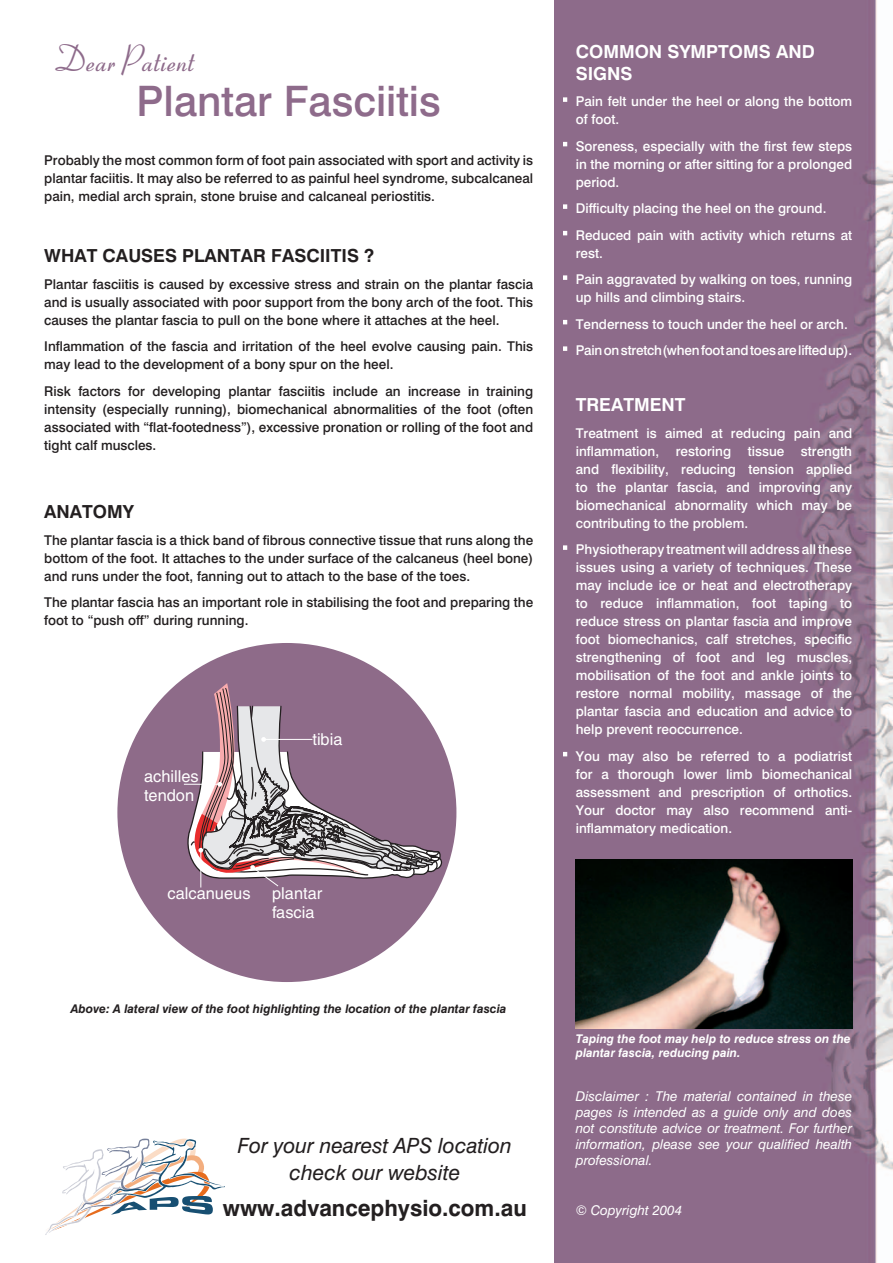
<style>
.page{position:relative;width:893px;height:1263px;background:#fff}
.page>*{position:absolute;margin:0;border:0;box-sizing:border-box;transform-origin:0 0}
.t1{font:42px "Swiss 721 Medium BT";color:#8e6b8b}
.t2{font:italic 36px "Coronet";color:#8e6b8b}
.t3{font:22.5px "Swiss 721 Bold BT";color:#231f20}
.t4{font:21px/27px "Swiss 721 Italic BT";color:#231f20;text-align:center}
.t5{font:18px "Swiss 721 Bold BT";color:#231f20}
.t6{font:18px/21.6px "Swiss 721 Bold BT";color:#fff}
.t7{font:16.35px/18.9px "Helvetica";color:#fff}
.t8{font:13.5px/18px "Swiss 721 Medium BT";color:#fff}
.t9{font:13.5px/18px "Swiss 721 Medium BT";color:#231f20;text-align:justify}
.t10{font:13.5px/16.2px "Swiss 721 Italic BT";color:#fff;text-align:justify}
.t11{font:12px "Swiss 721 Bold Italic BT";color:#231f20}
.t12{font:12px/14.4px "Swiss 721 Bold Italic BT";color:#fff}
</style>
<div class="page">
<img style="left:554px;top:0;width:339px;height:1263px">
<svg style="left:563px;top:97px;width:4px;height:5px"></svg>
<svg style="left:563px;top:142px;width:4px;height:4px"></svg>
<svg style="left:563px;top:204px;width:4px;height:5px"></svg>
<svg style="left:563px;top:231px;width:4px;height:4px"></svg>
<svg style="left:563px;top:275px;width:4px;height:5px"></svg>
<svg style="left:563px;top:320px;width:4px;height:4px"></svg>
<svg style="left:563px;top:346px;width:4px;height:5px"></svg>
<svg style="left:563px;top:545px;width:4px;height:5px"></svg>
<svg style="left:563px;top:752px;width:4px;height:4px"></svg>
<div style="left:117px;top:643px;width:339px;height:339px;background:#8e6b89;border-radius:50%"></div>
<svg style="left:184px;top:683px;width:259px;height:204px"></svg>
<img style="left:576px;top:860px;width:276px;height:168px">
<svg style="left:45px;top:1138px;width:180px;height:97px"></svg>
<h2 class="t2" style="left:50px;top:46px;width:142px">Dear Patient</h2>
<h1 class="t1" style="left:137px;top:85px;width:306px">Plantar Fasciitis</h1>
<p class="t9" style="left:44px;top:152px;width:490px">Probably the most common form of foot pain associated with sport and activity is plantar faciitis. It may also be referred to as painful heel syndrome, subcalcaneal pain, medial arch sprain, stone bruise and calcaneal periostitis.</p>
<h3 class="t5" style="left:44px;top:249px;width:331px">WHAT CAUSES PLANTAR FASCIITIS ?</h3>
<p class="t9" style="left:44px;top:276px;width:490px">Plantar fasciitis is caused by excessive stress and strain on the plantar fascia and is usually associated with poor support from the bony arch of the foot. This causes the plantar fascia to pull on the bone where it attaches at the heel.</p>
<p class="t9" style="left:44px;top:338px;width:490px">Inflammation of the fascia and irritation of the heel evolve causing pain. This may lead to the development of a bony spur on the heel.</p>
<p class="t9" style="left:44px;top:383px;width:490px">Risk factors for developing plantar fasciitis include an increase in training intensity (especially running), biomechanical abnormalities of the foot (often associated with “flat-footedness”), excessive pronation or rolling of the foot and tight calf muscles.</p>
<h3 class="t5" style="left:44px;top:505px;width:91px">ANATOMY</h3>
<p class="t9" style="left:44px;top:532px;width:490px">The plantar fascia is a thick band of fibrous connective tissue that runs along the bottom of the foot. It attaches to the under surface of the calcaneus (heel bone) and runs under the foot, fanning out to attach to the base of the toes.</p>
<p class="t9" style="left:44px;top:595px;width:490px">The plantar fascia has an important role in stabilising the foot and preparing the foot to “push off” during running.</p>
<p class="t7" style="left:144px;top:768px;width:56px">achilles tendon</p>
<p class="t7" style="left:312px;top:731px;width:32px">tibia</p>
<p class="t7" style="left:168px;top:886px;width:84px">calcanueus</p>
<p class="t7" style="left:272px;top:886px;width:52px">plantar fascia</p>
<p class="t11" style="left:71px;top:1003px;width:437px">Above: A lateral view of the foot highlighting the location of the plantar fascia</p>
<h3 class="t4" style="left:238px;top:1134px;width:275px">For your nearest APS location check our website</h3>
<h3 class="t3" style="left:223px;top:1199px;width:305px">www.advancephysio.com.au</h3>
<h3 class="t6" style="left:576px;top:42px;width:241px">COMMON SYMPTOMS AND<br>SIGNS</h3>
<p class="t8" style="left:576px;top:93px;width:278px">Pain felt under the heel or along the bottom of foot.</p>
<p class="t8" style="left:576px;top:138px;width:278px;text-align:justify">Soreness, especially with the first few steps in the morning or after sitting for a prolonged period.</p>
<p class="t8" style="left:576px;top:196px;width:278px;line-height:26.5px">Difficulty placing the heel on the ground.<br>Reduced pain with activity which returns at</p>
<p class="t8" style="left:576px;top:241px;width:278px;line-height:26.5px">rest.<br>Pain aggravated by walking on toes, running</p>
<p class="t8" style="left:576px;top:285px;width:278px;line-height:26.5px">up hills and climbing stairs.<br>Tenderness to touch under the heel or arch.<br>Pain on stretch (when foot and toes are lifted up).</p>
<h3 class="t6" style="left:576px;top:395px;width:111px">TREATMENT</h3>
<p class="t8" style="left:576px;top:425px;width:278px;text-align:justify">Treatment is aimed at reducing pain and inflammation, restoring tissue strength and flexibility, reducing tension applied to the plantar fascia, and improving any biomechanical abnormality which may be contributing to the problem.</p>
<p class="t8" style="left:576px;top:541px;width:278px;text-align:justify">Physiotherapy treatment will address all these issues using a variety of techniques. These may include ice or heat and electrotherapy to reduce inflammation, foot taping to reduce stress on plantar fascia and improve foot biomechanics, calf stretches, specific strengthening of foot and leg muscles, mobilisation of the foot and ankle joints to restore normal mobility, massage of the plantar fascia and education and advice to help prevent reoccurrence.</p>
<p class="t8" style="left:576px;top:748px;width:278px;text-align:justify">You may also be referred to a podiatrist for a thorough lower limb biomechanical assessment and prescription of orthotics.<br>Your doctor may also recommend anti&shy;inflammatory medication.</p>
<p class="t12" style="left:576px;top:1032px;width:277px">Taping the foot may help to reduce stress on the plantar fascia, reducing pain.</p>
<p class="t10" style="left:576px;top:1089px;width:278px">Disclaimer : The material contained in these pages is intended as a guide only and does not constitute advice or treatment. For further information, please see your qualified health professional.</p>
<p class="t10" style="left:576px;top:1203px;width:108px">© Copyright 2004</p>
</div>
